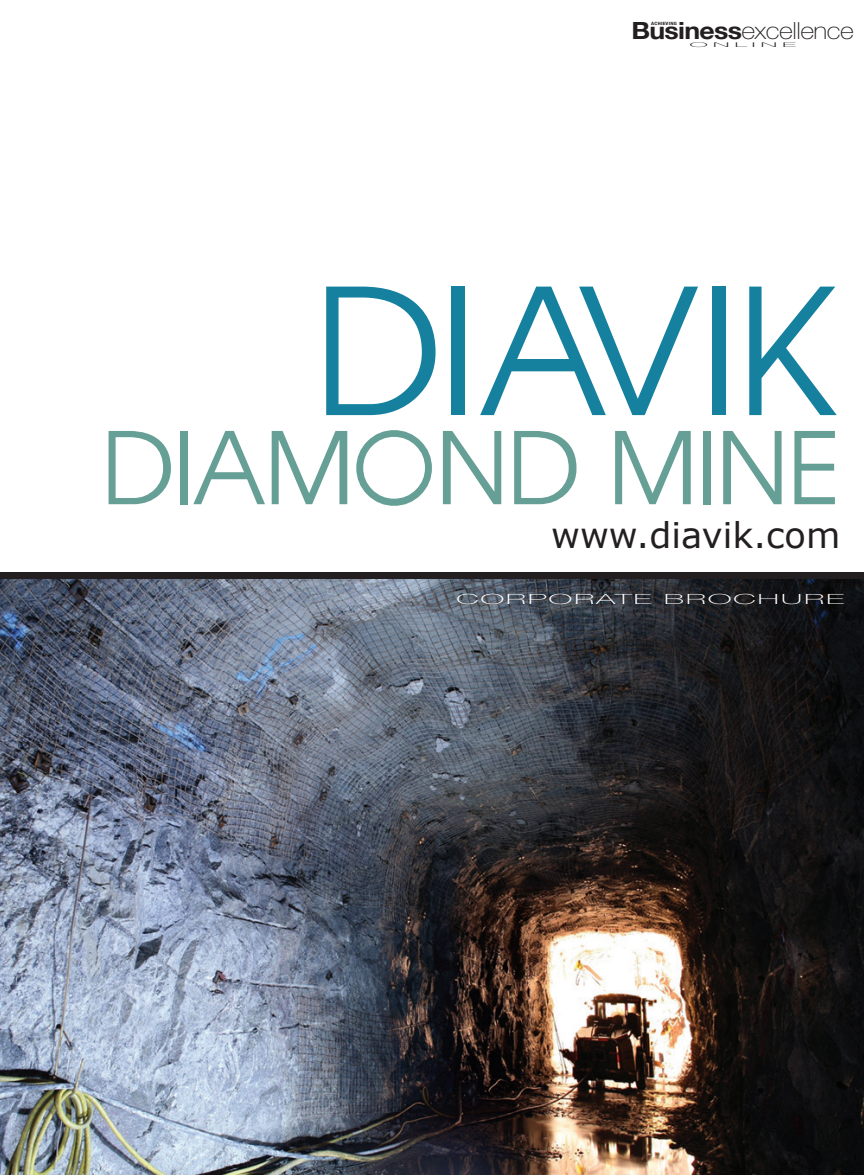
<style>
.page{position:relative;width:864px;height:1175px;background:#fff}
.page>*{position:absolute;margin:0;border:0;box-sizing:border-box;transform-origin:0 0}
.t1{font:173.55px "Avante";letter-spacing:-.02em;color:#16819e}
.t2{font:99px "Avante";letter-spacing:-.02em;color:#669f96}
.t3{font:35.25px "Verdana";color:#231f20}
.t4{font:100 23.7px "Helvetica Neue";letter-spacing:-.02em;color:#231f20;scale:1.13 1}
.t5{font:100 14.1px "Helvetica Neue";letter-spacing:.05em;color:#fff;scale:2.3 1}
.t6{font:100 6.6px "Helvetica Neue";letter-spacing:.19em;color:#231f20;scale:3.82 1}
.t7{font:700 condensed 4.35px "Helvetica Neue";letter-spacing:.05em;color:#231f20;scale:1.25 1}
.s1{font-weight:700}
</style>
<div class="page">
<img style="left:0;top:579px;width:864px;height:595px">
<div style="left:0;top:572px;width:864px;height:7px;background:#231f20"></div>
<p class="t4" style="left:631px;top:17px;width:199px"><span class="s1">Business</span>excellence</p>
<p class="t7" style="left:651px;top:21px;width:22px">ACHIEVING</p>
<p class="t6" style="left:689px;top:41px;width:29px">ONLINE</p>
<p class="t1" style="left:314px;top:244px;width:528px">DIAVIK</p>
<p class="t2" style="left:102px;top:407px;width:740px">DIAMOND MINE</p>
<p class="t3" style="left:551px;top:512px;width:291px">www.diavik.com</p>
<p class="t5" style="left:456px;top:591px;width:170px">CORPORATE BROCHURE</p>
</div>
